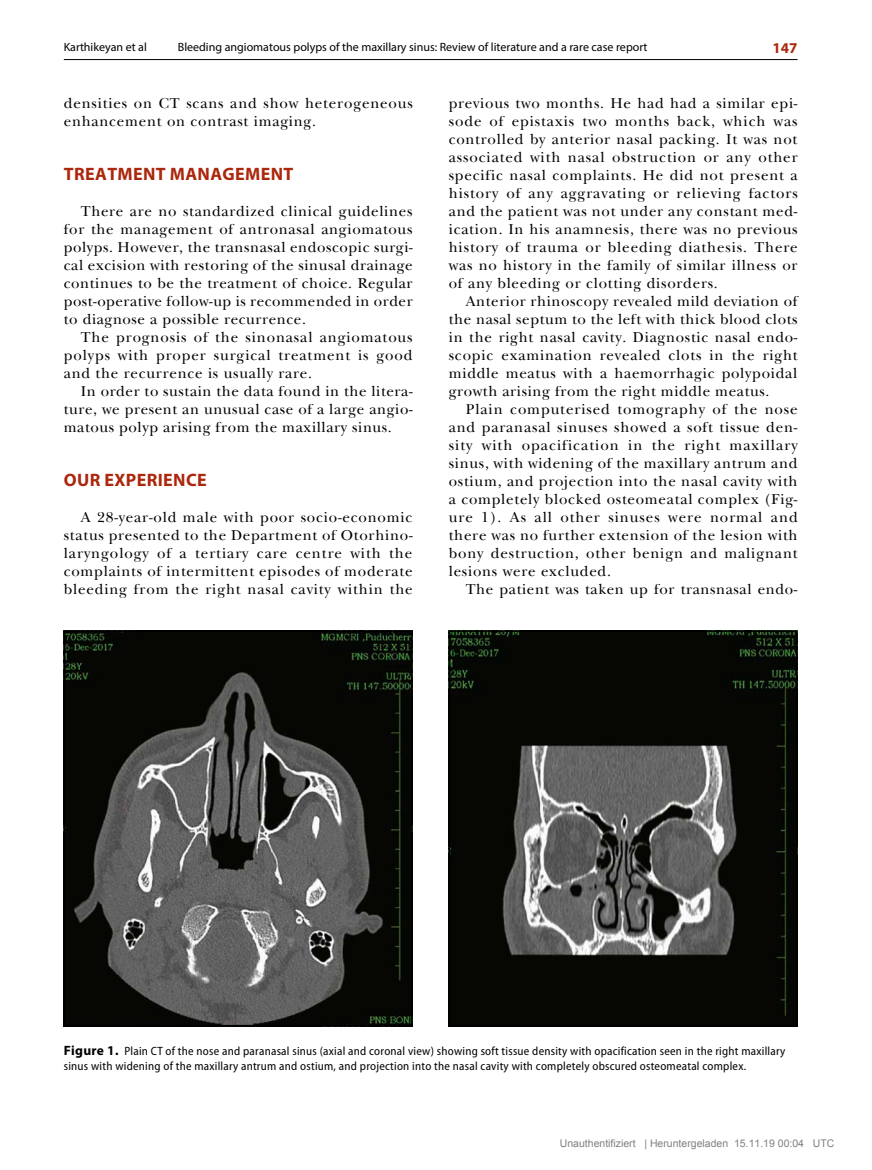
<style>
.page{position:relative;width:872px;height:1170px;background:#fff}
.page>*{position:absolute;margin:0;border:0;box-sizing:border-box;transform-origin:0 0}
.t1{font:700 18px "Myriad Pro";letter-spacing:.02em;color:#ab270d}
.t2{font:15px/18px "Baskerville Std RO";letter-spacing:.05em;color:#000;text-align:justify}
.t3{font:700 15px "Myriad Pro";color:#ab270d}
.t4{font:semi-condensed 12px/15px "Myriad Pro";letter-spacing:.02em;color:#000}
.t5{font:12px "Myriad Pro";color:#000}
.t6{font:10.5px "Arial";color:#808080}
.s1{font-weight:700;font-stretch:normal;font-size:13.5px}
</style>
<div class="page">
<hr style="left:64px;top:59px;width:733px;height:1px;background:#000">
<img style="left:67px;top:633px;width:342px;height:390px">
<div style="left:64px;top:630px;width:348px;height:396px;border:2px solid #000"></div>
<img style="left:452px;top:633px;width:342px;height:390px">
<div style="left:449px;top:630px;width:348px;height:396px;border:2px solid #000"></div>
<p class="t5" style="left:64px;top:40px;width:85px">Karthikeyan et al</p>
<p class="t5" style="left:178px;top:40px;width:471px">Bleeding angiomatous polyps of the maxillary sinus: Review of literature and a rare case report</p>
<p class="t3" style="left:772px;top:38px;width:26px">147</p>
<p class="t2" style="left:64px;top:94px;width:350px">densities on CT scans and show heterogeneous enhancement on contrast imaging.</p>
<p class="t1" style="left:64px;top:162px;width:231px">TREATMENT MANAGEMENT</p>
<p class="t2" style="left:64px;top:202px;width:350px;text-indent:17px">There are no standardized clinical guidelines for the management of antronasal angiomatous polyps. However, the transnasal endoscopic surgi&shy;cal excision with restoring of the sinusal drainage continues to be the treatment of choice. Regular post-operative follow-up is recommended in order to diagnose a possible recurrence.</p>
<p class="t2" style="left:64px;top:328px;width:350px;text-indent:17px">The prognosis of the sinonasal angiomatous polyps with proper surgical treatment is good and the recurrence is usually rare.</p>
<p class="t2" style="left:64px;top:382px;width:350px;text-indent:17px">In order to sustain the data found in the litera&shy;ture, we present an unusual case of a large angio&shy;matous polyp arising from the maxillary sinus.</p>
<p class="t1" style="left:64px;top:468px;width:144px">OUR EXPERIENCE</p>
<p class="t2" style="left:64px;top:508px;width:350px;text-indent:17px">A 28-year-old male with poor socio-economic status presented to the Department of Otorhino&shy;laryngology of a tertiary care centre with the complaints of intermittent episodes of moderate bleeding from the right nasal cavity within the</p>
<p class="t2" style="left:449px;top:94px;width:350px">previous two months. He had had a similar epi&shy;sode of epistaxis two months back, which was controlled by anterior nasal packing. It was not associated with nasal obstruction or any other specific nasal complaints. He did not present a history of any aggravating or relieving factors and the patient was not under any constant med&shy;ication. In his anamnesis, there was no previous history of trauma or bleeding diathesis. There was no history in the family of similar illness or of any bleeding or clotting disorders.</p>
<p class="t2" style="left:449px;top:292px;width:350px;text-indent:17px">Anterior rhinoscopy revealed mild deviation of the nasal septum to the left with thick blood clots in the right nasal cavity. Diagnostic nasal endo&shy;scopic examination revealed clots in the right middle meatus with a haemorrhagic polypoidal growth arising from the right middle meatus.</p>
<p class="t2" style="left:449px;top:400px;width:350px;text-indent:17px">Plain computerised tomography of the nose and paranasal sinuses showed a soft tissue den&shy;sity with opacification in the right maxillary sinus, with widening of the maxillary antrum and ostium, and projection into the nasal cavity with a completely blocked osteomeatal complex (Fig&shy;ure 1). As all other sinuses were normal and there was no further extension of the lesion with bony destruction, other benign and malignant lesions were excluded.</p>
<p class="t2" style="left:466px;top:580px;width:333px">The patient was taken up for transnasal endo-</p>
<p class="t4" style="left:64px;top:1043px;width:723px"><span class="s1">Figure 1.</span> Plain CT of the nose and paranasal sinus (axial and coronal view) showing soft tissue density with opacification seen in the right maxillary sinus with widening of the maxillary antrum and ostium, and projection into the nasal cavity with completely obscured osteomeatal complex.</p>
<p class="t6" style="left:560px;top:1139px;width:276px">Unauthentifiziert | Heruntergeladen 15.11.19 00:04 UTC</p>
</div>
